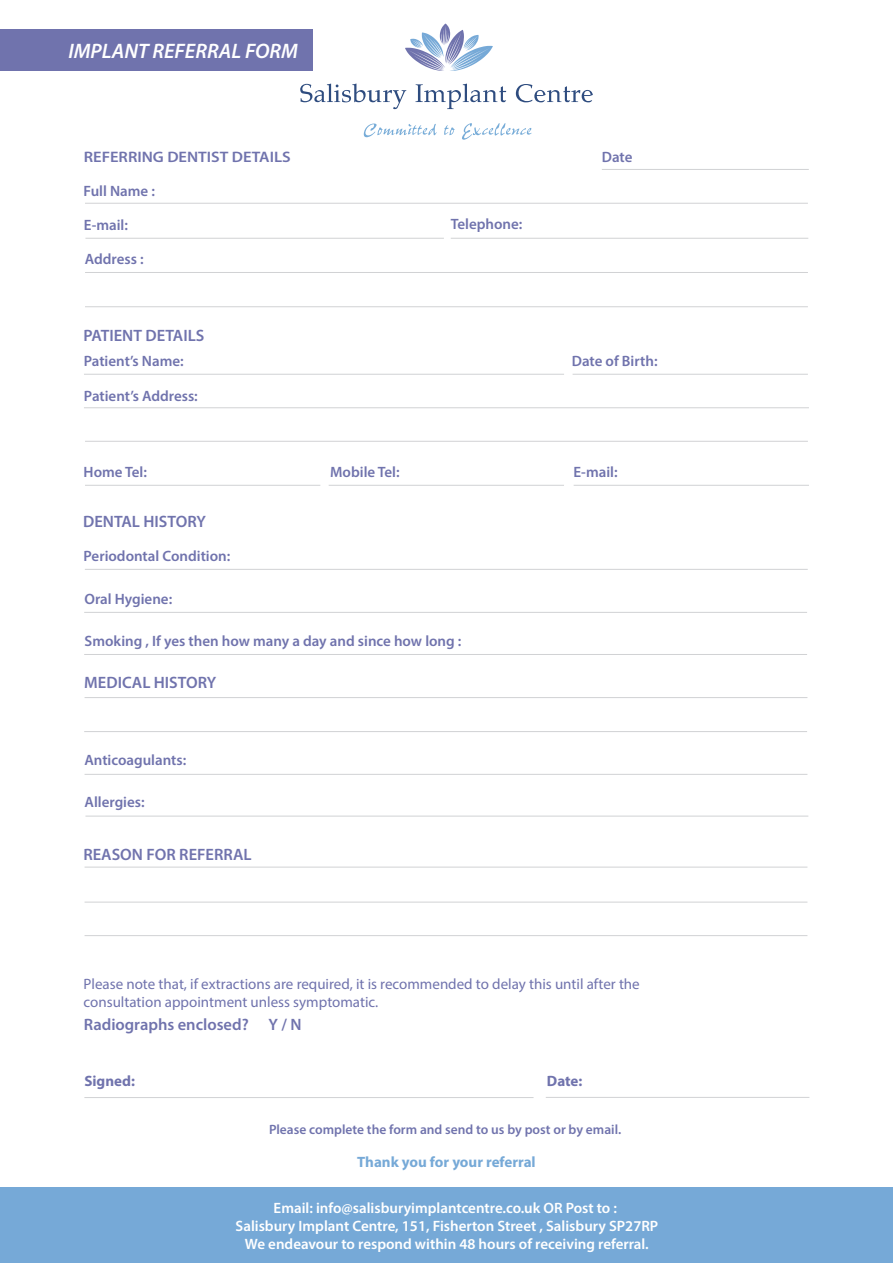
<style>
.page{position:relative;width:893px;height:1263px;background:#fff}
.page>*{position:absolute;margin:0;border:0;box-sizing:border-box;transform-origin:0 0}
.t1{font:italic 600 21px "Myriad Pro";color:#fff}
.t2{font:600 16.5px "Myriad Pro";color:#7073ad}
.t3{font:600 15.15px "Myriad Pro";color:#7073ad;scale:1.09 1}
.t4{font:600 15px "Myriad Pro";color:#7073ad}
.t5{font:600 15px/18px "Myriad Pro";color:#fff;text-align:center}
.t6{font:15px/18px "Myriad Pro";color:#7073ad}
.t7{font:700 15px "Myriad Pro";color:#76a9d7}
.t8{font:700 15px "Myriad Pro";color:#7073ad}
.t9{font:600 13.5px "Myriad Pro";color:#7073ad}
</style>
<div class="page">
<svg style="left:405px;top:24px;width:88px;height:47px"></svg>
<svg style="left:300px;top:83px;width:293px;height:26px"></svg>
<svg style="left:364px;top:123px;width:168px;height:17px"></svg>
<div style="left:0;top:1187px;width:893px;height:76px;background:#76a9d7"></div>
<hr style="left:85px;top:203px;width:723px;height:1px;background:#d1d2d4">
<hr style="left:85px;top:238px;width:359px;height:1px;background:#d1d2d4">
<hr style="left:85px;top:272px;width:723px;height:1px;background:#d1d2d4">
<hr style="left:85px;top:306px;width:723px;height:1px;background:#d1d2d4">
<hr style="left:84px;top:407px;width:725px;height:1px;background:#d1d2d4">
<hr style="left:85px;top:441px;width:723px;height:1px;background:#d1d2d4">
<hr style="left:602px;top:169px;width:207px;height:1px;background:#d1d2d4">
<div style="left:0;top:30px;width:313px;height:41px;background:#7073ad"></div>
<hr style="left:451px;top:238px;width:357px;height:1px;background:#d1d2d4">
<hr style="left:85px;top:935px;width:722px;height:1px;background:#d1d2d4">
<hr style="left:84px;top:374px;width:480px;height:1px;background:#d1d2d4">
<hr style="left:573px;top:374px;width:235px;height:1px;background:#d1d2d4">
<hr style="left:85px;top:485px;width:235px;height:1px;background:#d1d2d4">
<hr style="left:329px;top:485px;width:235px;height:1px;background:#d1d2d4">
<hr style="left:574px;top:485px;width:235px;height:1px;background:#d1d2d4">
<hr style="left:85px;top:867px;width:722px;height:1px;background:#d1d2d4">
<hr style="left:85px;top:902px;width:722px;height:1px;background:#d1d2d4">
<hr style="left:84px;top:1097px;width:450px;height:1px;background:#d1d2d4">
<hr style="left:546px;top:1097px;width:263px;height:1px;background:#d1d2d4">
<hr style="left:84px;top:612px;width:723px;height:1px;background:#d1d2d4">
<hr style="left:85px;top:569px;width:723px;height:1px;background:#d1d2d4">
<hr style="left:84px;top:654px;width:723px;height:1px;background:#d1d2d4">
<hr style="left:85px;top:697px;width:722px;height:1px;background:#d1d2d4">
<hr style="left:84px;top:731px;width:723px;height:1px;background:#d1d2d4">
<hr style="left:85px;top:774px;width:722px;height:1px;background:#d1d2d4">
<hr style="left:85px;top:816px;width:723px;height:1px;background:#d1d2d4">
<h1 class="t1" style="left:68px;top:38px;width:231px">IMPLANT REFERRAL FORM</h1>
<p class="t3" style="left:84px;top:148px;width:191px">REFERRING DENTIST DETAILS</p>
<p class="t4" style="left:83px;top:182px;width:73px">Full Name :</p>
<p class="t4" style="left:84px;top:215px;width:46px">E-mail:</p>
<p class="t4" style="left:451px;top:214px;width:73px">Telephone:</p>
<p class="t4" style="left:85px;top:249px;width:60px">Address :</p>
<p class="t4" style="left:602px;top:147px;width:32px">Date</p>
<p class="t2" style="left:84px;top:325px;width:122px">PATIENT DETAILS</p>
<p class="t4" style="left:84px;top:352px;width:101px">Patient’s Name:</p>
<p class="t4" style="left:572px;top:352px;width:87px">Date of Birth:</p>
<p class="t4" style="left:84px;top:386px;width:115px">Patient’s Address:</p>
<p class="t4" style="left:84px;top:463px;width:65px">Home Tel:</p>
<p class="t4" style="left:330px;top:463px;width:71px">Mobile Tel:</p>
<p class="t4" style="left:574px;top:463px;width:46px">E-mail:</p>
<p class="t2" style="left:83px;top:511px;width:124px">DENTAL HISTORY</p>
<p class="t4" style="left:84px;top:547px;width:148px">Periodontal Condition:</p>
<p class="t4" style="left:84px;top:589px;width:89px">Oral Hygiene:</p>
<p class="t4" style="left:85px;top:631px;width:378px">Smoking , If yes then how many a day and since how long :</p>
<p class="t2" style="left:84px;top:672px;width:134px">MEDICAL HISTORY</p>
<p class="t4" style="left:84px;top:750px;width:103px">Anticoagulants:</p>
<p class="t4" style="left:85px;top:793px;width:62px">Allergies:</p>
<p class="t2" style="left:83px;top:844px;width:170px">REASON FOR REFERRAL</p>
<p class="t6" style="left:84px;top:974px;width:558px">Please note that, if extractions are required, it is recommended to delay this until after the consultation appointment unless symptomatic.</p>
<p class="t2" style="left:84px;top:1013px;width:219px">Radiographs enclosed? Y / N</p>
<p class="t8" style="left:84px;top:1071px;width:52px">Signed:</p>
<p class="t8" style="left:547px;top:1071px;width:37px">Date:</p>
<p class="t9" style="left:269px;top:1121px;width:354px">Please complete the form and send to us by post or by email.</p>
<p class="t7" style="left:357px;top:1152px;width:180px">Thank you for your referral</p>
<p class="t5" style="left:235px;top:1199px;width:424px">Email: info@salisburyimplantcentre.co.uk OR Post to :<br>Salisbury Implant Centre, 151, Fisherton Street , Salisbury SP27RP<br>We endeavour to respond within 48 hours of receiving referral.</p>
</div>
